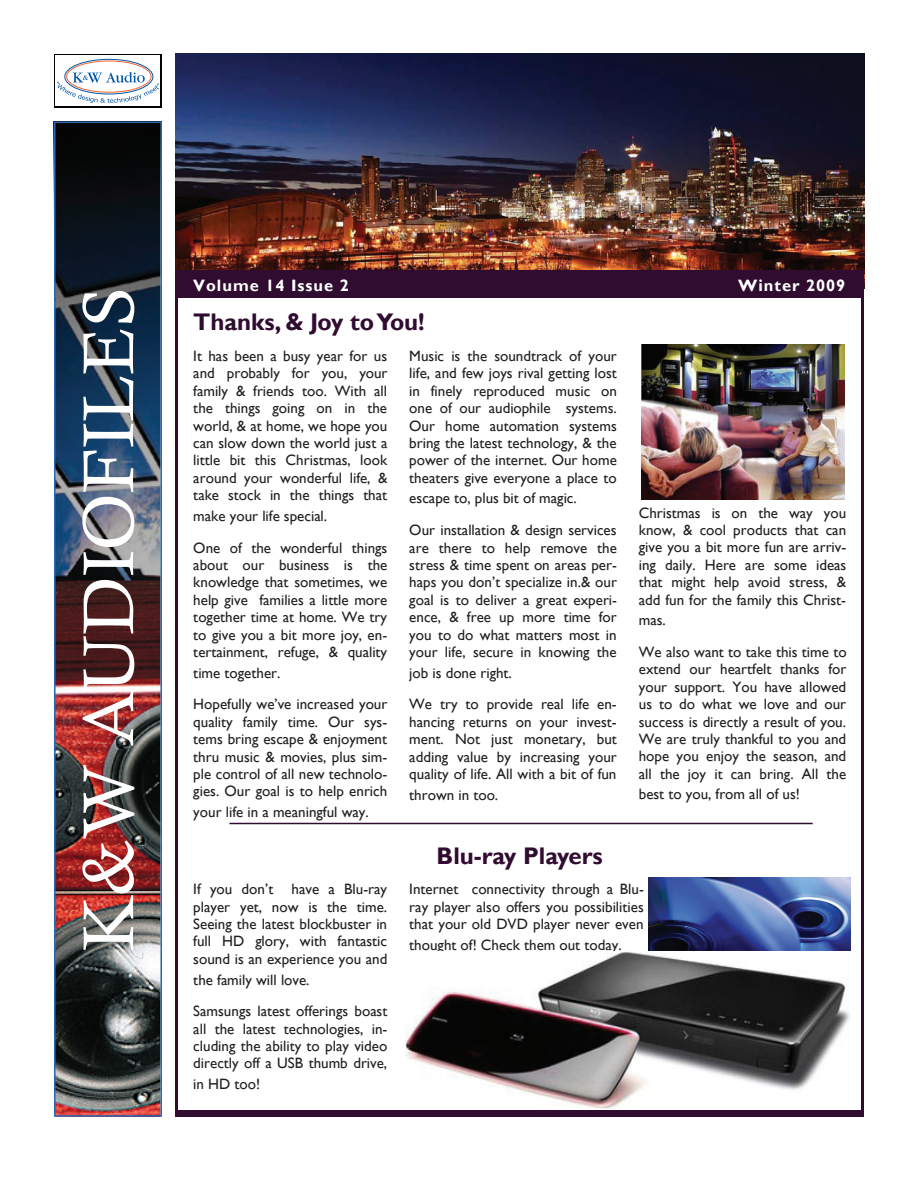
<style>
.page{position:relative;width:918px;height:1188px;background:#fff}
.page>*{position:absolute;margin:0;border:0;box-sizing:border-box;transform-origin:0 0}
.t1{font:72px "Calisto";color:#fff}
.t2{font:700 24px "Gill Sans";color:#300c30}
.t3{font:700 16.5px "Gill Sans";letter-spacing:.06em;color:#fff}
.t4{font:15px/17.4px "Gill Sans";color:#231f20;text-align:justify}
</style>
<div class="page">
<img style="left:176px;top:54px;width:688px;height:217px">
<hr style="left:861px;top:271px;width:3px;height:846px;background:#300c30">
<hr style="left:176px;top:271px;width:2px;height:846px;background:#300c30">
<div style="left:176px;top:1111px;width:688px;height:6px;background:#300c30"></div>
<div style="left:176px;top:271px;width:688px;height:27px;background:#300c30"></div>
<hr style="left:230px;top:823px;width:583px;height:1px;background:#300c30">
<div style="left:54px;top:54px;width:108px;height:54px;background:linear-gradient(to right,#040503,#040503)"></div>
<img style="left:54px;top:122px;width:108px;height:995px">
<img style="left:641px;top:344px;width:203px;height:156px">
<img style="left:648px;top:878px;width:202px;height:73px">
<img style="left:405px;top:952px;width:445px;height:156px">
<svg style="left:56px;top:55px;width:104px;height:51px"></svg>
<div style="left:66px;top:61px;width:85px;height:31px;border:1px solid #f26430;border-radius:50%"></div>
<svg style="left:57px;top:72px;width:102px;height:31px"></svg>
<h1 class="t1" style="left:67px;top:951px;width:665px;rotate:-90deg">K&amp;W AUDIOFILES</h1>
<p class="t3" style="left:193px;top:275px;width:157px">Volume 14 Issue 2</p>
<h2 class="t2" style="left:193px;top:308px;width:233px">Thanks, &amp; Joy to You!</h2>
<p class="t4" style="left:193px;top:348px;width:196px">It has been a busy year for us and probably for you, your family &amp; friends too. With all the things going on in the world, &amp; at home, we hope you can slow down the world just a little bit this Christmas, look around your wonderful life, &amp; take stock in the things that</p>
<p class="t4" style="left:193px;top:500px;width:196px;line-height:31.8px">make your life special.<br>One of the wonderful things</p>
<p class="t4" style="left:193px;top:557px;width:196px">about our business is the knowledge that sometimes, we help give families a little more together time at home. We try to give you a bit more joy, en&shy;tertainment, refuge, &amp; quality</p>
<p class="t4" style="left:193px;top:657px;width:196px;line-height:31.8px">time together.<br>Hopefully we’ve increased your</p>
<p class="t4" style="left:193px;top:713px;width:196px">quality family time. Our sys&shy;tems bring escape &amp; enjoyment thru music &amp; movies, plus sim&shy;ple control of all new technolo&shy;gies. Our goal is to help enrich</p>
<p class="t4" style="left:193px;top:804px;width:177px">your life in a meaningful way.</p>
<p class="t4" style="left:409px;top:348px;width:209px">Music is the soundtrack of your life, and few joys rival getting lost in finely reproduced music on one of our audiophile systems.<br>Our home automation systems bring the latest technology, &amp; the power of the internet. Our home theaters give everyone a place to</p>
<p class="t4" style="left:409px;top:483px;width:209px;line-height:31.7px">escape to, plus bit of magic.<br>Our installation &amp; design services</p>
<p class="t4" style="left:409px;top:539px;width:209px">are there to help remove the stress &amp; time spent on areas per&shy;haps you don’t specialize in.&amp; our goal is to deliver a great experi&shy;ence, &amp; free up more time for you to do what matters most in your life, secure in knowing the</p>
<p class="t4" style="left:409px;top:657px;width:209px;line-height:31.8px">job is done right.<br>We try to provide real life en-</p>
<p class="t4" style="left:409px;top:713px;width:209px">hancing returns on your invest&shy;ment. Not just monetary, but adding value by increasing your quality of life. All with a bit of fun</p>
<p class="t4" style="left:409px;top:786px;width:90px">thrown in too.</p>
<h2 class="t2" style="left:437px;top:841px;width:168px">Blu-ray Players</h2>
<p class="t3" style="left:738px;top:275px;width:109px">Winter 2009</p>
<p class="t4" style="left:639px;top:504px;width:209px">Christmas is on the way you know, &amp; cool products that can give you a bit more fun are arriv&shy;ing daily. Here are some ideas that might help avoid stress, &amp; add fun for the family this Christ-</p>
<p class="t4" style="left:639px;top:605px;width:209px;line-height:31.7px">mas.<br>We also want to take this time to</p>
<p class="t4" style="left:639px;top:661px;width:209px">extend our heartfelt thanks for your support. You have allowed us to do what we love and our success is directly a result of you.<br>We are truly thankful to you and hope you enjoy the season, and all the joy it can bring. All the</p>
<p class="t4" style="left:639px;top:786px;width:163px">best to you, from all of us!</p>
<p class="t4" style="left:193px;top:881px;width:196px">If you don’t have a Blu-ray player yet, now is the time.<br>Seeing the latest blockbuster in full HD glory, with fantastic sound is an experience you and</p>
<p class="t4" style="left:193px;top:964px;width:196px;line-height:31.7px">the family will love.<br>Samsungs latest offerings boast</p>
<p class="t4" style="left:193px;top:1020px;width:196px">all the latest technologies, in&shy;cluding the ability to play video directly off a USB thumb drive,</p>
<p class="t4" style="left:193px;top:1076px;width:68px">in HD too!</p>
<p class="t4" style="left:409px;top:881px;width:236px">Internet connectivity through a Blu&shy;ray player also offers you possibilities that your old DVD player never even</p>
<p class="t4" style="left:409px;top:936px;width:214px">thought of! Check them out today.</p>
</div>
